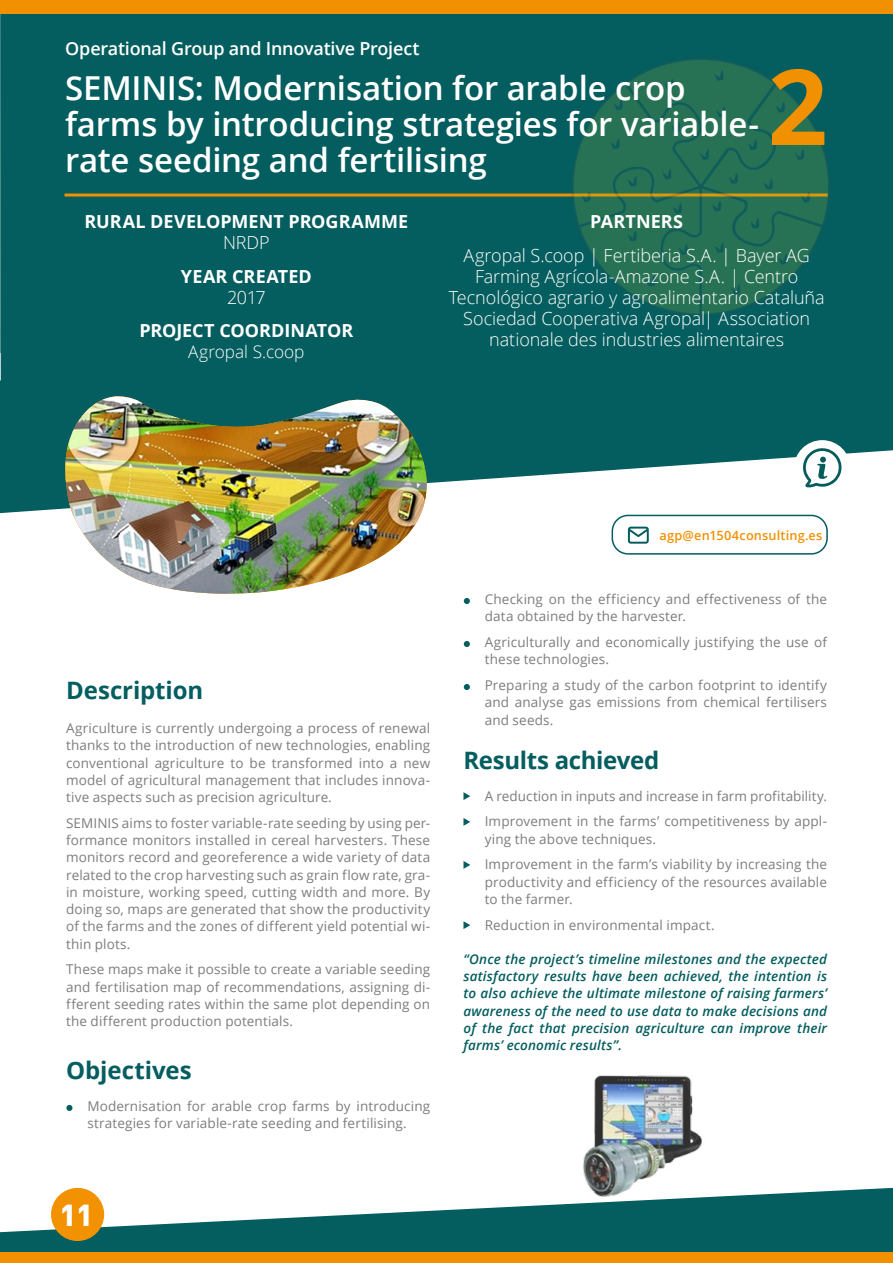
<style>
.page{position:relative;width:893px;height:1263px;background:#fff}
.page>*{position:absolute;margin:0;border:0;box-sizing:border-box;transform-origin:0 0}
._02-numero-titulo{font:700 105px "Open Sans";color:#f19102}
._01-titulo-seccion-b{font:600 33px/36px "Open Sans";letter-spacing:-.01em;color:#fff}
.t1{font:900 30px "DIN Pro";color:#fff}
._02-titulo-ficha{font:700 24px "Open Sans";letter-spacing:-.005em;color:#045d5e}
.P{font:300 18px/21px "Open Sans";letter-spacing:-.005em;color:#fff;text-align:center}
.P-2{font:700 18px "Open Sans";color:#fff}
._01-titulo-seccion-b-2{font:600 18px "Open Sans";letter-spacing:-.015em;color:#fff}
.P-3{font:300 17.25px "Open Sans";color:#fff}
._02-texto-corrido{font:13.5px/17.2px "Open Sans";letter-spacing:.01em;color:#7f7b7d;text-align:justify}
._02-texto-corrido-vi{font:13.5px/17.2px "Open Sans";letter-spacing:.01em;color:#7f7b7d}
.destacado{font:italic 600 13.5px/17.2px "Open Sans";letter-spacing:.01em;color:#045d5e;text-align:justify}
._02-texto-viñetas-tr{font:13.5px/17.2px "Open Sans";letter-spacing:.01em;color:#7f7b7d}
.P-4{font:600 12.75px "Open Sans";letter-spacing:.015em;color:#f19102}
</style>
<div class="page">
<div style="left:2px;top:14px;width:891px;height:329px;background:#045d5e"></div>
<svg style="left:0;top:1188px;width:893px;height:64px;fill:#045d5e"></svg>
<div style="left:0;top:1252px;width:893px;height:11px;background:#f19102"></div>
<hr style="left:65px;top:194px;width:763px;height:3px;background:#f19102">
<div style="left:51px;top:1188px;width:53px;height:53px;background:#f39200;border-radius:50%"></div>
<img style="left:552px;top:49px;width:316px;height:294px">
<div style="left:0;top:0;width:893px;height:14px;background:#f19102"></div>
<svg style="left:0;top:343px;width:893px;height:171px"></svg>
<svg style="left:0;top:14px;width:2px;height:482px"></svg>
<img style="left:65px;top:396px;width:362px;height:198px">
<div style="left:794px;top:440px;width:56px;height:57px;background:#fff;border-radius:50%"></div>
<svg style="left:803px;top:448px;width:38px;height:39px"></svg>
<svg style="left:66px;top:1105px;width:6px;height:6px"></svg>
<svg style="left:464px;top:598px;width:6px;height:6px"></svg>
<svg style="left:464px;top:641px;width:6px;height:6px"></svg>
<svg style="left:464px;top:684px;width:6px;height:6px"></svg>
<svg style="left:463px;top:792px;width:7px;height:8px"></svg>
<svg style="left:463px;top:818px;width:7px;height:8px"></svg>
<svg style="left:463px;top:861px;width:7px;height:8px"></svg>
<svg style="left:463px;top:921px;width:7px;height:8px"></svg>
<svg style="left:628px;top:527px;width:21px;height:17px"></svg>
<img style="left:574px;top:1075px;width:142px;height:131px">
<div style="left:612px;top:515px;width:216px;height:40px;border:2px solid #045d5e;border-radius:16px"></div>
<p class="_01-titulo-seccion-b-2" style="left:65px;top:36px;width:356px">Operational Group and Innovative Project</p>
<p class="_01-titulo-seccion-b" style="left:65px;top:69px;width:695px">SEMINIS: Modernisation for arable crop farms by introducing strategies for variable&shy;rate seeding and fertilising</p>
<p class="_02-numero-titulo" style="left:768px;top:33px;width:61px">2</p>
<h6 class="P-2" style="left:85px;top:209px;width:325px">RURAL DEVELOPMENT PROGRAMME</h6>
<h6 class="P" style="left:223px;top:231px;width:48px">NRDP</h6>
<h6 class="P-2" style="left:181px;top:263px;width:132px">YEAR CREATED</h6>
<h6 class="P" style="left:227px;top:286px;width:40px">2017</h6>
<h6 class="P-2" style="left:139px;top:318px;width:216px">PROJECT COORDINATOR</h6>
<h6 class="P-3" style="left:188px;top:340px;width:118px">Agropal S.coop</h6>
<h6 class="P-2" style="left:590px;top:209px;width:94px">PARTNERS</h6>
<h6 class="P" style="left:449px;top:244px;width:377px">Agropal S.coop | Fertiberia S.A. | Bayer AG Farming Agrícola-Amazone S.A. | Centro Tecnológico agrario y agroalimentario Cataluña Sociedad Cooperativa Agropal| Association nationale des industries alimentaires</h6>
<p class="_02-titulo-ficha" style="left:66px;top:673px;width:139px">Description</p>
<p class="_02-texto-corrido" style="left:66px;top:719px;width:366px">Agriculture is currently undergoing a process of renewal thanks to the introduction of new technologies, enabling conventional agriculture to be transformed into a new model of agricultural management that includes innova&shy;tive aspects such as precision agriculture.</p>
<p class="_02-texto-corrido" style="left:66px;top:814px;width:366px">SEMINIS aims to foster variable-rate seeding by using per&shy;formance monitors installed in cereal harvesters. These monitors record and georeference a wide variety of data related to the crop harvesting such as grain flow rate, gra&shy;in moisture, working speed, cutting width and more. By doing so, maps are generated that show the productivity of the farms and the zones of different yield potential wi&shy;thin plots.</p>
<p class="_02-texto-corrido" style="left:66px;top:960px;width:366px">These maps make it possible to create a variable seeding and fertilisation map of recommendations, assigning di&shy;fferent seeding rates within the same plot depending on the different production potentials.</p>
<p class="_02-titulo-ficha" style="left:66px;top:1053px;width:127px">Objectives</p>
<p class="_02-texto-corrido-vi" style="left:87px;top:1097px;width:344px">Modernisation for arable crop farms by introducing strategies for variable-rate seeding and fertilising.</p>
<h3 class="t1" style="left:60px;top:1195px;width:35px">11</h3>
<h6 class="P-4" style="left:659px;top:526px;width:164px">agp@en1504consulting.es</h6>
<p class="_02-texto-corrido-vi" style="left:485px;top:590px;width:344px">Checking on the efficiency and effectiveness of the data obtained by the harvester.</p>
<p class="_02-texto-corrido-vi" style="left:485px;top:633px;width:344px">Agriculturally and economically justifying the use of these technologies.</p>
<p class="_02-texto-corrido-vi" style="left:485px;top:676px;width:344px;text-align:justify">Preparing a study of the carbon footprint to identify and analyse gas emissions from chemical fertilisers and seeds.</p>
<p class="_02-titulo-ficha" style="left:463px;top:743px;width:197px">Results achieved</p>
<p class="_02-texto-viñetas-tr" style="left:485px;top:787px;width:344px">A reduction in inputs and increase in farm profitability.</p>
<p class="_02-texto-viñetas-tr" style="left:485px;top:812px;width:344px">Improvement in the farms’ competitiveness by appl&shy;ying the above techniques.</p>
<p class="_02-texto-viñetas-tr" style="left:485px;top:855px;width:344px;text-align:justify">Improvement in the farm’s viability by increasing the productivity and efficiency of the resources available to the farmer.</p>
<p class="_02-texto-viñetas-tr" style="left:485px;top:916px;width:231px">Reduction in environmental impact.</p>
<p class="destacado" style="left:463px;top:950px;width:365px">“Once the project’s timeline milestones and the expected satisfactory results have been achieved, the intention is to also achieve the ultimate milestone of raising farmers’ awareness of the need to use data to make decisions and of the fact that precision agriculture can improve their farms’ economic results”.</p>
</div>
